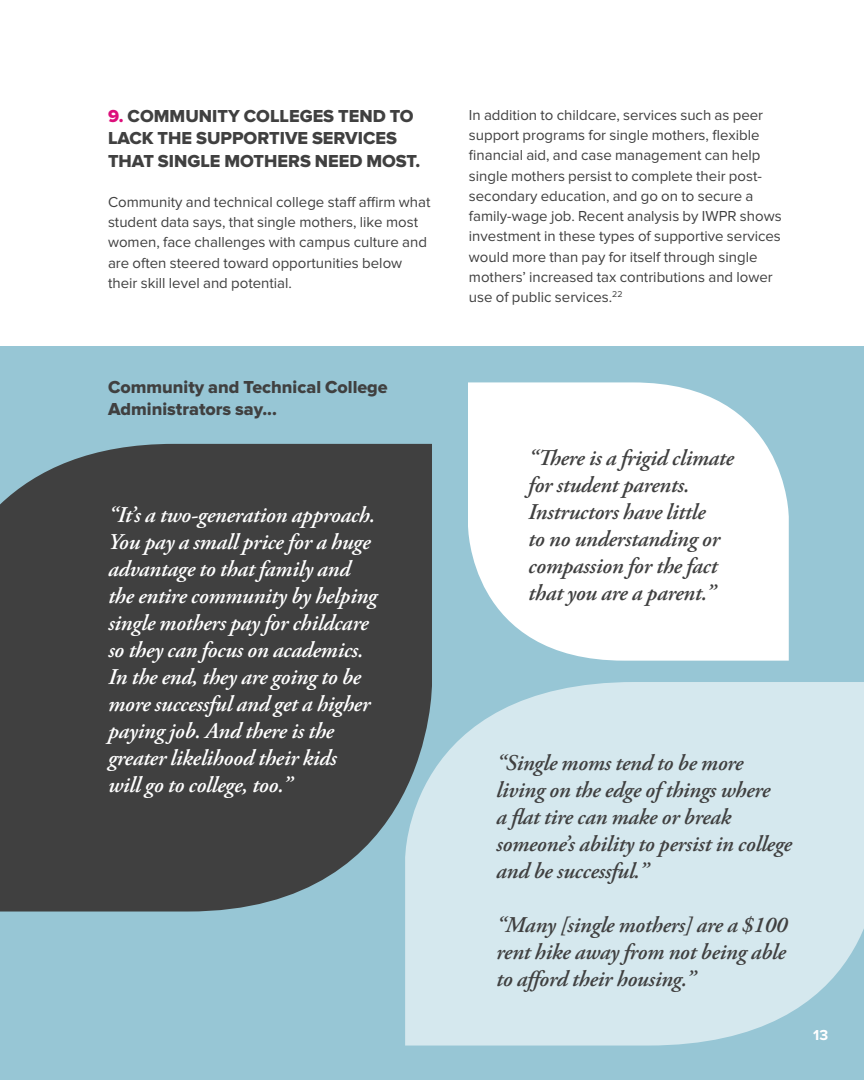
<style>
.page{position:relative;width:864px;height:1080px;background:#fff}
.page>*{position:absolute;margin:0;border:0;box-sizing:border-box;transform-origin:0 0}
.t1{font:italic 600 22.5px/27px "Adobe Garamond Pro";letter-spacing:-.01em;color:#404040}
.t2{font:italic 600 22.5px/27px "Adobe Garamond Pro";letter-spacing:-.01em;color:#fff}
.t3{font:18px/22.5px "Proxima Nova Extrabld";color:#404040}
.t4{font:15px/20.2px "Proxima Nova";color:#404040}
.t5{font:700 15px "Proxima Nova";color:#fff}
.s1{color:#dc0f7b}
</style>
<div class="page">
<div style="left:0;top:347px;width:864px;height:733px;background:#97c6d5"></div>
<div style="left:0;top:444px;width:432px;height:468px;background:#404040"></div>
<svg style="left:468px;top:382px;width:321px;height:279px;background:#f4f9fa"></svg>
<svg style="left:405px;top:682px;width:459px;height:364px;background:#cee3ea"></svg>
<p class="t3" style="left:108px;top:105px;width:314px"><span class="s1">9.</span> COMMUNITY COLLEGES TEND TO<br>LACK THE SUPPORTIVE SERVICES<br>THAT SINGLE MOTHERS NEED MOST.</p>
<p class="t4" style="left:108px;top:192px;width:324px">Community and technical college staff affirm what student data says, that single mothers, like most women, face challenges with campus culture and are often steered toward opportunities below their skill level and potential.</p>
<p class="t3" style="left:108px;top:376px;width:281px">Community and Technical College<br>Administrators say...</p>
<p class="t2" style="left:108px;top:502px;width:271px">“It’s a two-generation approach.<br>You pay a small price for a huge advantage to that family and the entire community by helping single mothers pay for childcare so they can focus on academics.<br>In the end, they are going to be more successful and get a higher paying job. And there is the greater likelihood their kids<br>will go to college, too.”</p>
<p class="t4" style="left:469px;top:105px;width:314px">In addition to childcare, services such as peer support programs for single mothers, flexible financial aid, and case management can help single mothers persist to complete their post&shy;secondary education, and go on to secure a family-wage job. Recent analysis by IWPR shows investment in these types of supportive services would more than pay for itself through single mothers’ increased tax contributions and lower use of public services.<sup>22</sup></p>
<h1 class="t1" style="left:528px;top:446px;width:207px">“There is a frigid climate for student parents.<br>Instructors have little<br>to no understanding or compassion for the fact that you are a parent.”</h1>
<h1 class="t1" style="left:496px;top:750px;width:297px">“Single moms tend to be more living on the edge of things where<br>a flat tire can make or break someone’s ability to persist in college and be successful.”</h1>
<h1 class="t1" style="left:496px;top:912px;width:292px;text-align:justify">“Many [single mothers] are a $100 rent hike away from not being able to afford their housing.”</h1>
<p class="t5" style="left:813px;top:1027px;width:16px">13</p>
</div>
